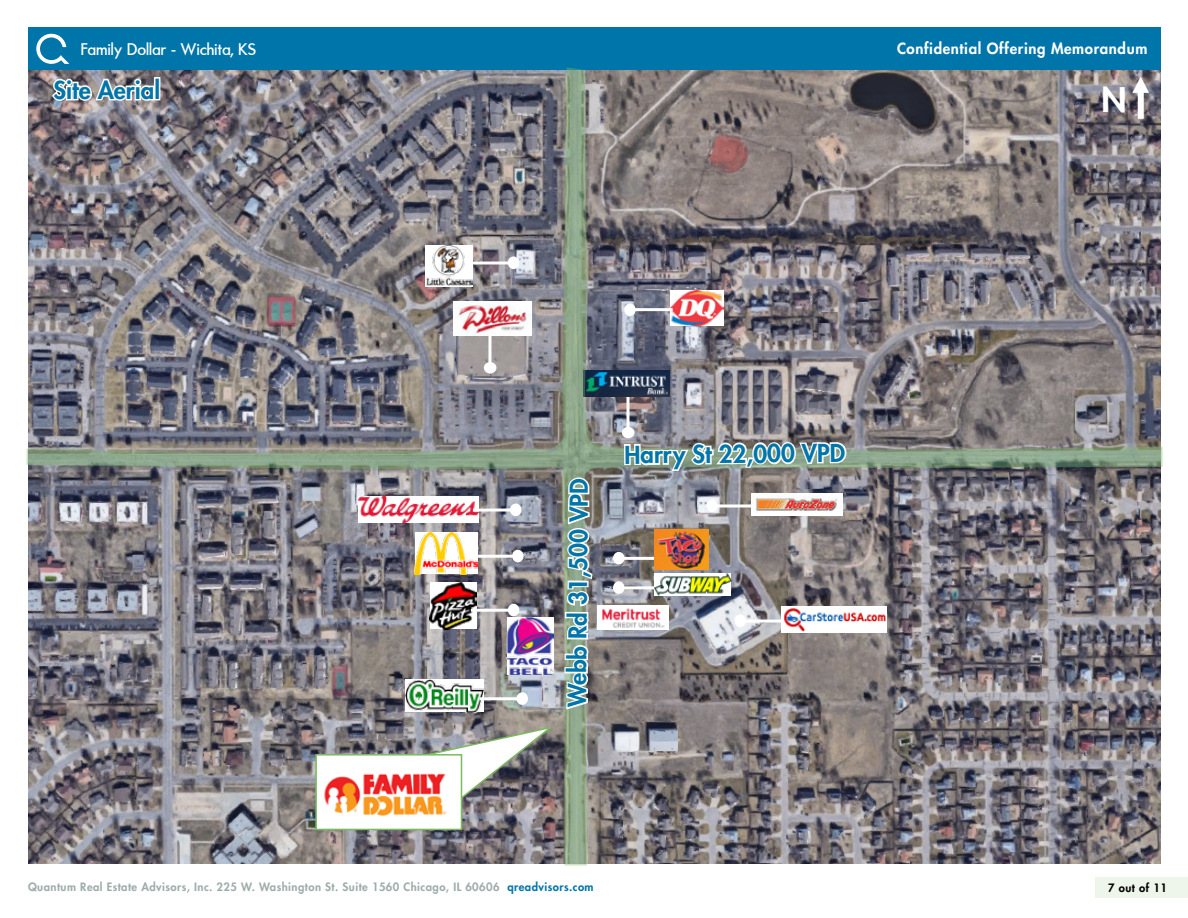
<style>
.page{position:relative;width:1188px;height:918px;background:#fff}
.page>*{position:absolute;margin:0;border:0;box-sizing:border-box;transform-origin:0 0}
.t1{font:800 33px "Futura";color:#fff}
.t2{font:800 24px "Futura";letter-spacing:-.01em;color:#0075a9}
.t3{font:500 18px "Futura";letter-spacing:.04em;color:#fff}
.t4{font:800 15px "Futura";letter-spacing:.04em;color:#fff}
.t5{font:800 11.25px "Futura";letter-spacing:.04em;color:#9eacaa}
.t6{font:800 11.25px "Futura";letter-spacing:.04em;color:#000}
.s1{color:#0075a9}
</style>
<div class="page">
<div style="left:28px;top:27px;width:1133px;height:43px;background:#0075a9"></div>
<div style="left:1095px;top:877px;width:93px;height:21px;background:#eef5ea"></div>
<svg style="left:36px;top:34px;width:34px;height:30px"></svg>
<img style="left:26px;top:67px;width:1137px;height:799px">
<svg style="left:623px;top:440px;width:225px;height:35px"></svg>
<svg style="left:563px;top:476px;width:31px;height:236px"></svg>
<div style="left:1138px;top:92px;width:6px;height:27px;background:#fff"></div>
<svg style="left:1132px;top:77px;width:17px;height:16px"></svg>
<h3 class="t3" style="left:81px;top:40px;width:176px">Family Dollar - Wichita, KS</h3>
<h3 class="t4" style="left:897px;top:39px;width:252px">Confidential Offering Memorandum</h3>
<h2 class="t2" style="left:53px;top:75px;width:108px">Site Aerial</h2>
<h2 class="t2" style="left:563px;top:707px;width:230px;rotate:-90deg">Webb Rd 31,500 VPD</h2>
<h2 class="t2" style="left:624px;top:439px;width:223px">Harry St 22,000 VPD</h2>
<h1 class="t1" style="left:1102px;top:79px;width:27px">N</h1>
<p class="t5" style="left:28px;top:880px;width:567px">Quantum Real Estate Advisors, Inc. 225 W. Washington St. Suite 1560 Chicago, IL 60606 <span class="s1">qreadvisors.com</span></p>
<p class="t6" style="left:1108px;top:881px;width:60px">7 out of 11</p>
</div>
